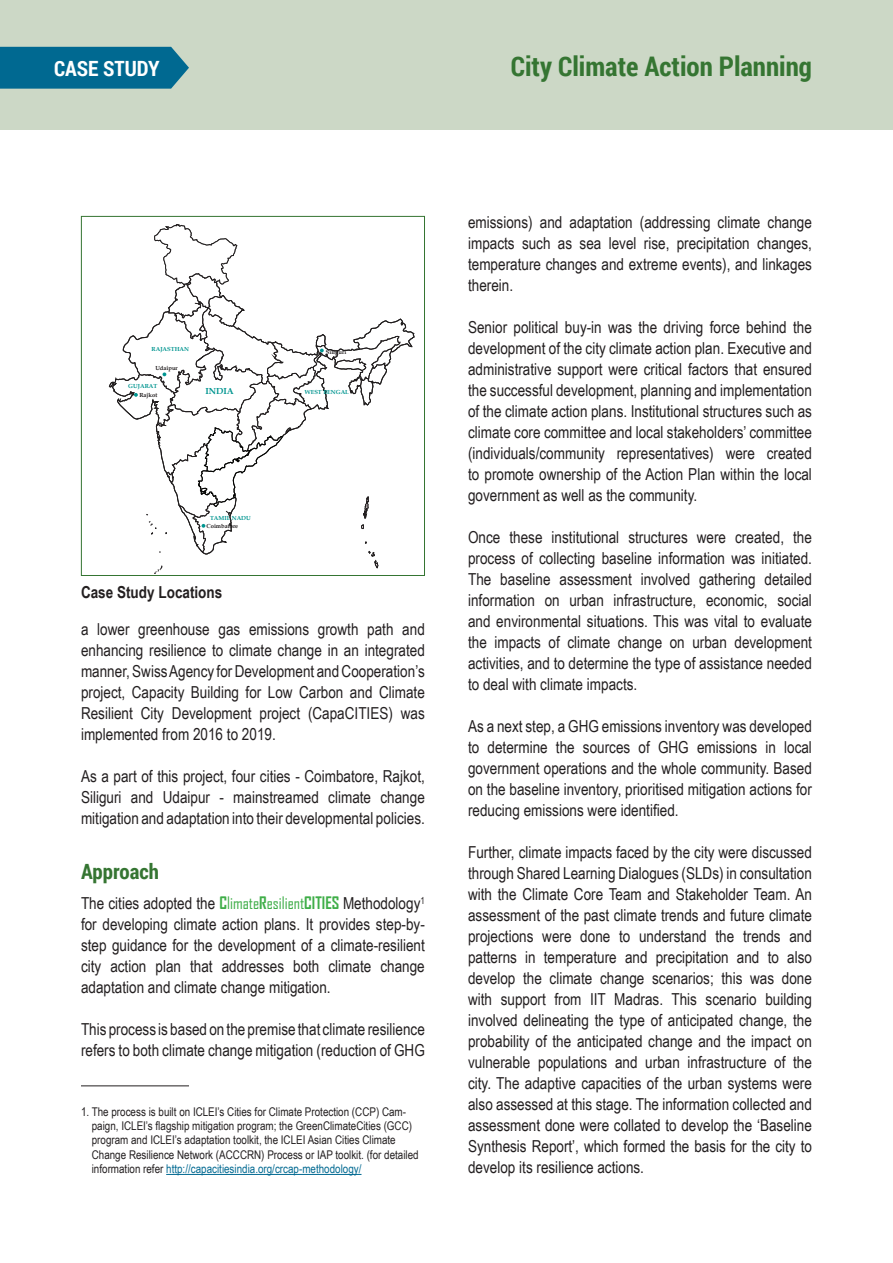
<style>
.page{position:relative;width:893px;height:1263px;background:#fff}
.page>*{position:absolute;margin:0;border:0;box-sizing:border-box;transform-origin:0 0}
.t1{font:700 27px "Roboto Condensed";color:#357532}
.t2{font:700 21px "Roboto Condensed";color:#fff}
.t3{font:700 21px "Roboto Condensed";color:#357532}
.t4{font:16.5px/21px "Arial Narrow";color:#231f20;text-align:justify}
.t5{font:700 16.5px "Arial Narrow";color:#231f20}
.t6{font:12px/14.4px "Arial Narrow";color:#231f20}
.t7{font:700 8.7px "Book Antiqua";color:#009590}
.t8{font:700 5.85px "Book Antiqua";color:#009590}
.t9{font:700 5.85px "Book Antiqua";color:#231f20}
.s1{font-family:"Agency FB";font-weight:700;color:#40ae49}
.s2{font-family:"Agency FB";color:#40ae49}
.s3{color:#006991}
</style>
<div class="page">
<div style="left:0;top:0;width:893px;height:130px;background:#ccd8c6"></div>
<svg style="left:0;top:47px;width:189px;height:42px;background:#0b6f93"></svg>
<svg style="left:109px;top:224px;width:305px;height:350px"></svg>
<div style="left:81px;top:216px;width:344px;height:360px;border:1px solid #357532"></div>
<hr style="left:166px;top:1174px;width:195px;height:1px;background:#006991">
<hr style="left:81px;top:1085px;width:108px;height:1px;background:#231f20">
<p class="t2" style="left:54px;top:54px;width:107px">CASE STUDY</p>
<h1 class="t1" style="left:511px;top:47px;width:303px">City Climate Action Planning</h1>
<p class="t8" style="left:151px;top:344px;width:39px">RAJASTHAN</p>
<p class="t9" style="left:155px;top:364px;width:24px">Udaipur</p>
<p class="t8" style="left:128px;top:382px;width:31px">GUJARAT</p>
<p class="t9" style="left:139px;top:391px;width:19px">Rajkot</p>
<p class="t7" style="left:205px;top:385px;width:30px">INDIA</p>
<p class="t8" style="left:210px;top:514px;width:42px">TAMIL NADU</p>
<p class="t9" style="left:206px;top:522px;width:33px">Coimbatore</p>
<p class="t5" style="left:81px;top:580px;width:143px">Case Study Locations</p>
<p class="t9" style="left:326px;top:348px;width:22px">Siliguri</p>
<p class="t8" style="left:305px;top:388px;width:45px">WEST BENGAL</p>
<p class="t4" style="left:81px;top:618px;width:345px">a lower greenhouse gas emissions growth path and enhancing resilience to climate change in an integrated manner, Swiss Agency for Development and Cooperation’s project, Capacity Building for Low Carbon and Climate Resilient City Development project (CapaCITIES) was implemented from 2016 to 2019.</p>
<p class="t4" style="left:81px;top:765px;width:345px">As a part of this project, four cities - Coimbatore, Rajkot, Siliguri and Udaipur - mainstreamed climate change mitigation and adaptation into their developmental policies.</p>
<p class="t3" style="left:81px;top:857px;width:79px">Approach</p>
<p class="t4" style="left:81px;top:892px;width:345px">The cities adopted the <span class="s1">C</span><span class="s2">limate</span><span class="s1">R</span><span class="s2">esilient</span><span class="s1">CITIES</span> Methodology<sup>1 </sup>for developing climate action plans. It provides step-by&shy;step guidance for the development of a climate-resilient city action plan that addresses both climate change adaptation and climate change mitigation.</p>
<p class="t4" style="left:81px;top:1018px;width:345px">This process is based on the premise that climate resilience refers to both climate change mitigation (reduction of GHG</p>
<p class="t6" style="left:92px;top:1104px;width:328px;text-indent:-11px">1. The process is built on ICLEI’s Cities for Climate Protection (CCP) Cam&shy;paign, ICLEI’s flagship mitigation program; the GreenClimateCities (GCC) program and ICLEI’s adaptation toolkit, the ICLEI Asian Cities Climate Change Resilience Network (ACCCRN) Process or IAP toolkit. (for detailed information refer <span class="s3">http://capacitiesindia.org/crcap-methodology/</span></p>
<p class="t4" style="left:468px;top:211px;width:345px">emissions) and adaptation (addressing climate change impacts such as sea level rise, precipitation changes, temperature changes and extreme events), and linkages therein.</p>
<p class="t4" style="left:468px;top:316px;width:345px">Senior political buy-in was the driving force behind the development of the city climate action plan. Executive and administrative support were critical factors that ensured the successful development, planning and implementation of the climate action plans. Institutional structures such as climate core committee and local stakeholders’ committee (individuals/community representatives) were created to promote ownership of the Action Plan within the local government as well as the community.</p>
<p class="t4" style="left:468px;top:526px;width:345px">Once these institutional structures were created, the process of collecting baseline information was initiated.<br>The baseline assessment involved gathering detailed information on urban infrastructure, economic, social and environmental situations. This was vital to evaluate the impacts of climate change on urban development activities, and to determine the type of assistance needed to deal with climate impacts.</p>
<p class="t4" style="left:468px;top:715px;width:345px">As a next step, a GHG emissions inventory was developed to determine the sources of GHG emissions in local government operations and the whole community. Based on the baseline inventory, prioritised mitigation actions for reducing emissions were identified.</p>
<p class="t4" style="left:468px;top:841px;width:345px">Further, climate impacts faced by the city were discussed through Shared Learning Dialogues (SLDs) in consultation with the Climate Core Team and Stakeholder Team. An assessment of the past climate trends and future climate projections were done to understand the trends and patterns in temperature and precipitation and to also develop the climate change scenarios; this was done with support from IIT Madras. This scenario building involved delineating the type of anticipated change, the probability of the anticipated change and the impact on vulnerable populations and urban infrastructure of the city. The adaptive capacities of the urban systems were also assessed at this stage. The information collected and assessment done were collated to develop the ‘Baseline Synthesis Report’, which formed the basis for the city to develop its resilience actions.</p>
</div>
